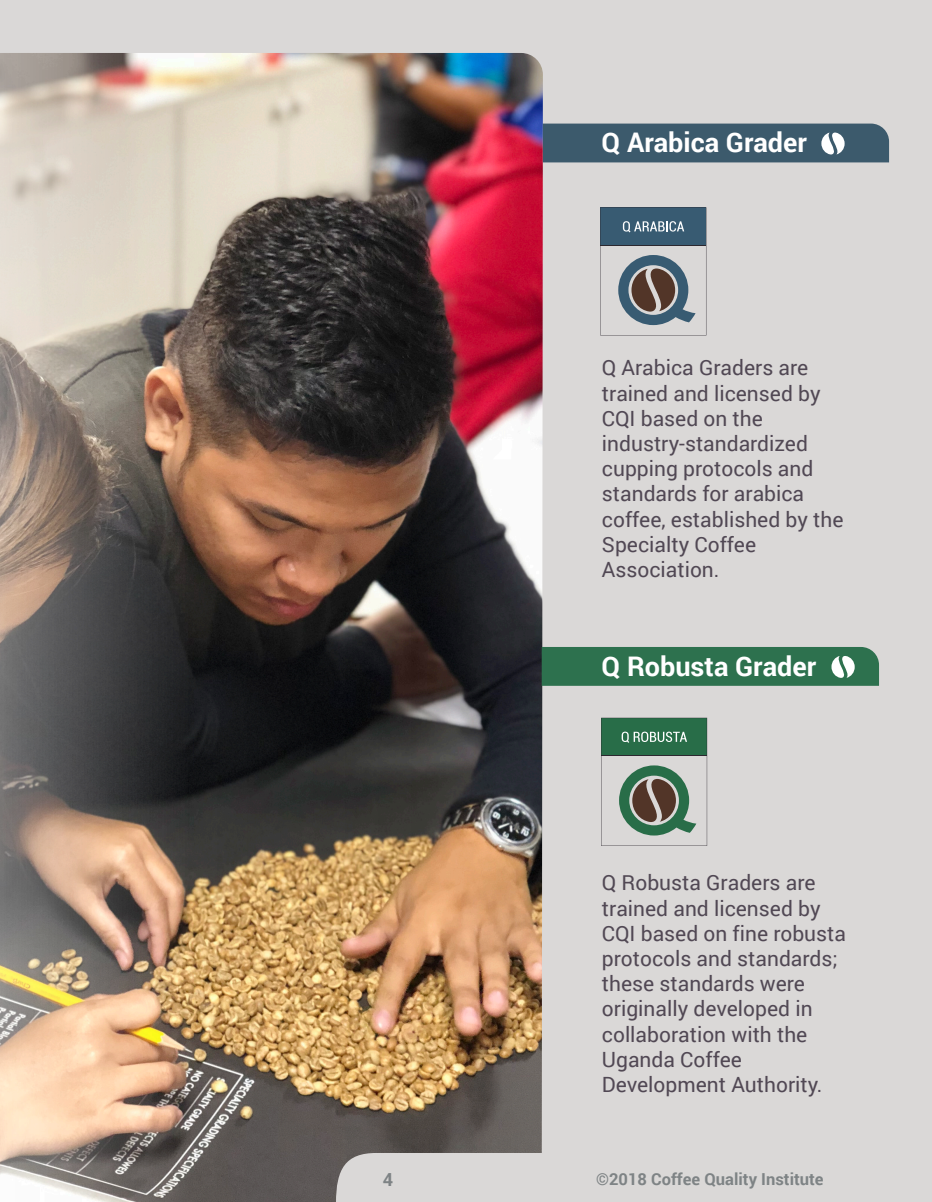
<style>
.page{position:relative;width:932px;height:1202px;background:#fff}
.page>*{position:absolute;margin:0;border:0;box-sizing:border-box;transform-origin:0 0}
.t1{font:700 27px "Roboto";color:#fff}
.t2{font:21px/25.2px "Roboto";color:#514854}
.t3{font:700 18px "Roboto";color:#7e8385}
.t4{font:700 16.5px "Roboto";color:#7e8385}
</style>
<div class="page">
<img style="left:0;top:0;width:932px;height:1201px">
<div style="left:543px;top:124px;width:346px;height:38px;background:#3c5a6c"></div>
<div style="left:541px;top:647px;width:338px;height:39px;background:#2d714e"></div>
<svg style="left:600px;top:207px;width:106px;height:128px;background:#86929a"></svg>
<hr style="left:600px;top:245px;width:106px;height:1px;background:#2c282f">
<svg style="left:601px;top:717px;width:106px;height:129px;background:#809a89"></svg>
<hr style="left:601px;top:755px;width:106px;height:1px;background:#2c282f">
<div style="left:336px;top:1152px;width:595px;height:49px;background:#dad8d7"></div>
<p class="t1" style="left:601px;top:124px;width:207px">Q Arabica Grader</p>
<p class="t2" style="left:602px;top:354px;width:243px">Q Arabica Graders are trained and licensed by<br>CQI based on the industry-standardized cupping protocols and standards for arabica coffee, established by the<br>Specialty Coffee<br>Association.</p>
<p class="t1" style="left:601px;top:647px;width:216px">Q Robusta Grader</p>
<p class="t2" style="left:602px;top:869px;width:245px">Q Robusta Graders are trained and licensed by<br>CQI based on fine robusta protocols and standards; these standards were originally developed in collaboration with the<br>Uganda Coffee<br>Development Authority.</p>
<p class="t3" style="left:383px;top:1167px;width:12px">4</p>
<p class="t4" style="left:596px;top:1167px;width:229px">©2018 Coffee Quality Institute</p>
</div>
